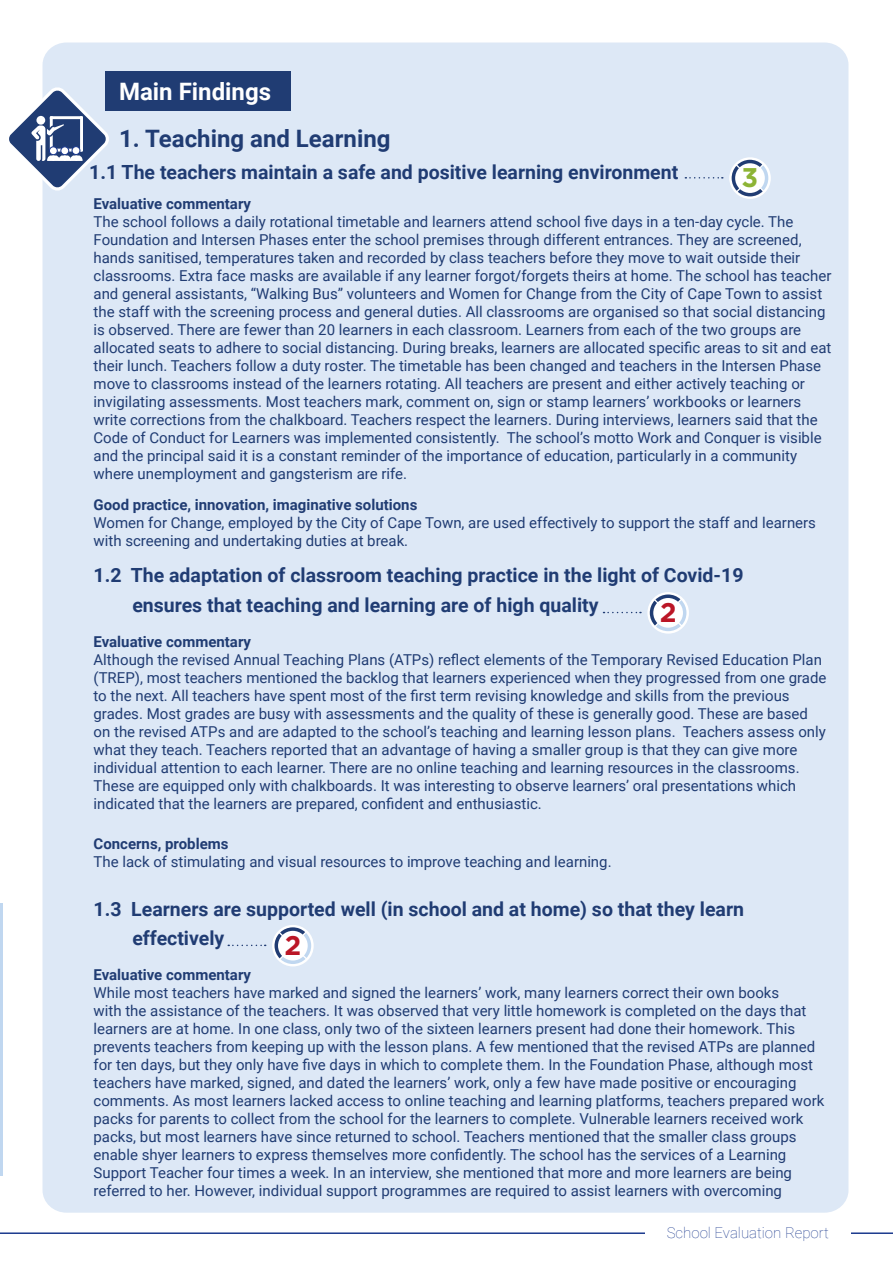
<style>
.page{position:relative;width:893px;height:1263px;background:#fff}
.page>*{position:absolute;margin:0;border:0;box-sizing:border-box;transform-origin:0 0}
.t1{font:700 27px "Gotham";color:#bb1626}
.t2{font:700 27px "Gotham";color:#8db435}
.t3{font:700 24px "Roboto";color:#203c73}
.t4{font:700 24px "Roboto";color:#fff}
.t5{font:700 19.5px/30px "Roboto";color:#203c73}
.t6{font:15px/18px "Roboto";color:#203c73}
.t7{font:700 15px "Roboto";color:#203c73}
.t8{font:100 15px "Roboto";color:#1c3a8e}
</style>
<div class="page">
<hr style="left:0;top:1232px;width:893px;height:2px;background:#1c3a8e">
<div style="left:645px;top:1220px;width:205px;height:24px;background:#fff"></div>
<hr style="left:0;top:903px;width:3px;height:273px;background:#c0d7f0">
<div style="left:43px;top:43px;width:805px;height:1170px;background:#dde8f6;border-radius:23px"></div>
<div style="left:105px;top:71px;width:186px;height:40px;background:#203c73"></div>
<svg style="left:9px;top:84px;width:100px;height:110px"></svg>
<svg style="left:729px;top:157px;width:42px;height:42px"></svg>
<svg style="left:732px;top:160px;width:36px;height:36px"></svg>
<svg style="left:685px;top:177px;width:38px;height:2px"></svg>
<svg style="left:647px;top:592px;width:42px;height:42px"></svg>
<svg style="left:650px;top:594px;width:36px;height:37px"></svg>
<svg style="left:603px;top:612px;width:38px;height:1px"></svg>
<div style="left:272px;top:925px;width:42px;height:41px;background:#fff;border-radius:50%"></div>
<svg style="left:274px;top:927px;width:37px;height:37px"></svg>
<svg style="left:228px;top:945px;width:38px;height:1px"></svg>
<h2 class="t4" style="left:119px;top:75px;width:153px">Main Findings</h2>
<h2 class="t3" style="left:119px;top:121px;width:273px">1. Teaching and Learning</h2>
<h3 class="t5" style="left:89px;top:156px;width:590px">1.1 The teachers maintain a safe and positive learning environment</h3>
<p class="t7" style="left:94px;top:193px;width:159px">Evaluative commentary</p>
<p class="t6" style="left:94px;top:212px;width:739px">The school follows a daily rotational timetable and learners attend school five days in a ten-day cycle. The Foundation and Intersen Phases enter the school premises through different entrances. They are screened, hands sanitised, temperatures taken and recorded by class teachers before they move to wait outside their classrooms. Extra face masks are available if any learner forgot/forgets theirs at home. The school has teacher and general assistants, “Walking Bus” volunteers and Women for Change from the City of Cape Town to assist the staff with the screening process and general duties. All classrooms are organised so that social distancing is observed. There are fewer than 20 learners in each classroom. Learners from each of the two groups are allocated seats to adhere to social distancing. During breaks, learners are allocated specific areas to sit and eat their lunch. Teachers follow a duty roster. The timetable has been changed and teachers in the Intersen Phase move to classrooms instead of the learners rotating. All teachers are present and either actively teaching or invigilating assessments. Most teachers mark, comment on, sign or stamp learners’ workbooks or learners write corrections from the chalkboard. Teachers respect the learners. During interviews, learners said that the Code of Conduct for Learners was implemented consistently. The school’s motto Work and Conquer is visible and the principal said it is a constant reminder of the importance of education, particularly in a community where unemployment and gangsterism are rife.</p>
<p class="t7" style="left:94px;top:494px;width:325px">Good practice, innovation, imaginative solutions</p>
<p class="t6" style="left:94px;top:513px;width:724px">Women for Change, employed by the City of Cape Town, are used effectively to support the staff and learners with screening and undertaking duties at break.</p>
<h3 class="t5" style="left:132px;top:560px;width:613px;text-indent:-39px">1.2 The adaptation of classroom teaching practice in the light of Covid-19 ensures that teaching and learning are of high quality</h3>
<p class="t7" style="left:94px;top:631px;width:159px">Evaluative commentary</p>
<p class="t6" style="left:94px;top:650px;width:734px">Although the revised Annual Teaching Plans (ATPs) reflect elements of the Temporary Revised Education Plan (TREP), most teachers mentioned the backlog that learners experienced when they progressed from one grade to the next. All teachers have spent most of the first term revising knowledge and skills from the previous grades. Most grades are busy with assessments and the quality of these is generally good. These are based on the revised ATPs and are adapted to the school’s teaching and learning lesson plans. Teachers assess only what they teach. Teachers reported that an advantage of having a smaller group is that they can give more individual attention to each learner. There are no online teaching and learning resources in the classrooms.<br>These are equipped only with chalkboards. It was interesting to observe learners’ oral presentations which indicated that the learners are prepared, confident and enthusiastic.</p>
<p class="t7" style="left:94px;top:833px;width:136px">Concerns, problems</p>
<p class="t6" style="left:94px;top:852px;width:520px">The lack of stimulating and visual resources to improve teaching and learning.</p>
<h3 class="t5" style="left:132px;top:894px;width:613px;line-height:28.5px;text-indent:-39px">1.3 Learners are supported well (in school and at home) so that they learn effectively</h3>
<p class="t7" style="left:94px;top:964px;width:159px">Evaluative commentary</p>
<p class="t6" style="left:94px;top:983px;width:732px">While most teachers have marked and signed the learners’ work, many learners correct their own books<br>with the assistance of the teachers. It was observed that very little homework is completed on the days that learners are at home. In one class, only two of the sixteen learners present had done their homework. This prevents teachers from keeping up with the lesson plans. A few mentioned that the revised ATPs are planned for ten days, but they only have five days in which to complete them. In the Foundation Phase, although most teachers have marked, signed, and dated the learners’ work, only a few have made positive or encouraging comments. As most learners lacked access to online teaching and learning platforms, teachers prepared work packs for parents to collect from the school for the learners to complete. Vulnerable learners received work packs, but most learners have since returned to school. Teachers mentioned that the smaller class groups enable shyer learners to express themselves more confidently. The school has the services of a Learning Support Teacher four times a week. In an interview, she mentioned that more and more learners are being referred to her. However, individual support programmes are required to assist learners with overcoming</p>
<h1 class="t2" style="left:742px;top:160px;width:18px">3</h1>
<h1 class="t1" style="left:660px;top:595px;width:18px">2</h1>
<h1 class="t1" style="left:284px;top:927px;width:18px">2</h1>
<p class="t8" style="left:667px;top:1222px;width:164px">School Evaluation Report</p>
</div>
